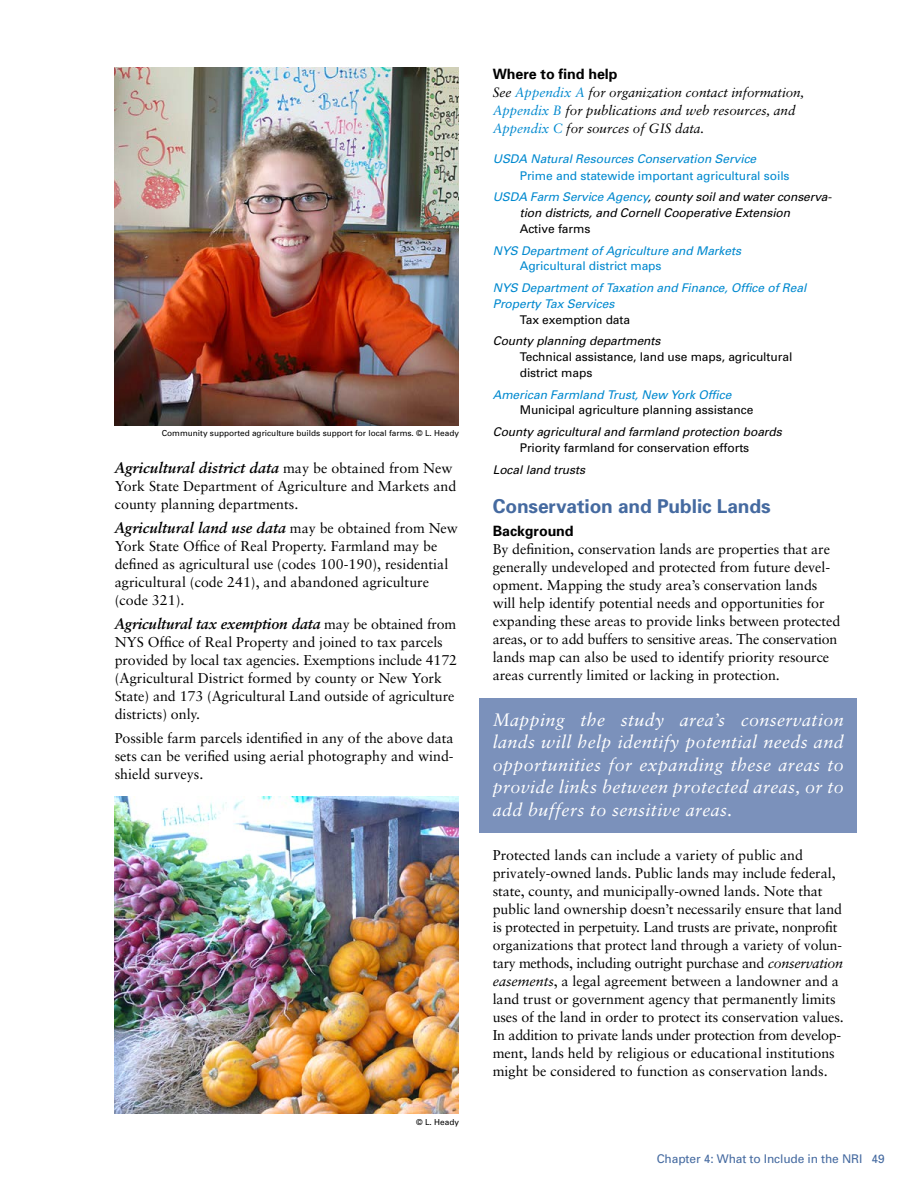
<style>
.page{position:relative;width:918px;height:1188px;background:#fff}
.page>*{position:absolute;margin:0;border:0;box-sizing:border-box;transform-origin:0 0}
.t1{font:700 19.2px "Univers";letter-spacing:-.005em;color:#456aa0}
.t2{font:italic 18px/22.5px "Sabon";letter-spacing:.02em;color:#fff;text-align:justify}
.t3{font:italic 700 15px "Sabon";color:#000}
.t4{font:14.4px/18px "Sabon";color:#000}
.t5{font:14.25px/18px "Sabon";letter-spacing:-.005em;color:#000}
.t6{font:700 14.25px "Univers";letter-spacing:-.005em;color:#000}
.t7{font:italic 13.5px "Sabon";letter-spacing:-.005em;color:#000}
.t8{font:italic 12px/15.8px "Univers";letter-spacing:-.005em;color:#000}
.t9{font:italic 12px "Univers";letter-spacing:-.005em;color:#0089cf}
.t10{font:12px "Univers";letter-spacing:-.005em;color:#000}
.t11{font:12px "Univers";letter-spacing:-.005em;color:#0089cf}
.t12{font:12px "Univers";letter-spacing:-.01em;color:#456aa0}
.t13{font:8.25px "Univers";color:#000}
.s1{font-weight:400;font-style:normal;font-size:14.25px}
.s2{color:#0089cf}
.s3{font-style:italic}
</style>
<div class="page">
<img style="left:115px;top:796px;width:344px;height:318px">
<img style="left:115px;top:68px;width:344px;height:357px">
<div style="left:479px;top:698px;width:378px;height:135px;background:#7b91bb"></div>
<p class="t13" style="left:162px;top:428px;width:299px">Community supported agriculture builds support for local farms. © L. Heady</p>
<p class="t3" style="left:115px;top:458px;width:339px">Agricultural district data <span class="s1">may be obtained from New</span></p>
<p class="t5" style="left:115px;top:477px;width:343px">York State Department of Agriculture and Markets and county planning departments.</p>
<p class="t3" style="left:115px;top:518px;width:345px">Agricultural land use data <span class="s1">may be obtained from New</span></p>
<p class="t5" style="left:115px;top:537px;width:335px">York State Office of Real Property. Farmland may be defined as agricultural use (codes 100-190), residential agricultural (code 241), and abandoned agriculture</p>
<p class="t5" style="left:115px;top:591px;width:71px">(code 321).</p>
<p class="t3" style="left:115px;top:614px;width:343px">Agricultural tax exemption data <span class="s1">may be obtained from</span></p>
<p class="t5" style="left:115px;top:633px;width:344px">NYS Office of Real Property and joined to tax parcels provided by local tax agencies. Exemptions include 4172 (Agricultural District formed by county or New York State) and 173 (Agricultural Land outside of agriculture districts) only.</p>
<p class="t5" style="left:115px;top:729px;width:340px">Possible farm parcels identified in any of the above data</p>
<p class="t4" style="left:115px;top:747px;width:340px">sets can be verified using aerial photography and wind&shy;shield surveys.</p>
<p class="t13" style="left:416px;top:1117px;width:44px">© L. Heady</p>
<p class="t6" style="left:493px;top:65px;width:126px">Where to find help</p>
<p class="t7" style="left:493px;top:85px;width:313px">See <span class="s2">Appendix A</span> for organization contact information,</p>
<p class="t7" style="left:493px;top:103px;width:304px"><span class="s2">Appendix B</span> for publications and web resources, and</p>
<p class="t7" style="left:493px;top:121px;width:213px"><span class="s2">Appendix C</span> for sources of GIS data.</p>
<p class="t9" style="left:493px;top:151px;width:265px">USDA Natural Resources Conservation Service</p>
<p class="t11" style="left:520px;top:168px;width:271px">Prime and statewide important agricultural soils</p>
<p class="t8" style="left:520px;top:189px;width:313px;text-indent:-27px"><span class="s2">USDA Farm Service Agency</span>, county soil and water conserva&shy;tion districts, and Cornell Cooperative Extension</p>
<p class="t10" style="left:520px;top:221px;width:72px">Active farms</p>
<p class="t9" style="left:493px;top:243px;width:250px">NYS Department of Agriculture and Markets</p>
<p class="t11" style="left:520px;top:259px;width:143px">Agricultural district maps</p>
<p class="t9" style="left:493px;top:280px;width:315px">NYS Department of Taxation and Finance, Office of Real</p>
<p class="t9" style="left:493px;top:296px;width:123px">Property Tax Services</p>
<p class="t10" style="left:520px;top:312px;width:112px">Tax exemption data</p>
<p class="t8" style="left:493px;top:333px;width:169px">County planning departments</p>
<p class="t10" style="left:520px;top:349px;width:274px">Technical assistance, land use maps, agricultural</p>
<p class="t10" style="left:520px;top:365px;width:74px">district maps</p>
<p class="t9" style="left:493px;top:387px;width:240px">American Farmland Trust, New York Office</p>
<p class="t10" style="left:520px;top:403px;width:235px">Municipal agriculture planning assistance</p>
<p class="t8" style="left:493px;top:424px;width:291px">County agricultural and farmland protection boards</p>
<p class="t10" style="left:520px;top:440px;width:231px">Priority farmland for conservation efforts</p>
<p class="t8" style="left:493px;top:462px;width:94px">Local land trusts</p>
<p class="t1" style="left:493px;top:494px;width:279px">Conservation and Public Lands</p>
<p class="t6" style="left:493px;top:522px;width:82px">Background</p>
<p class="t5" style="left:493px;top:540px;width:349px">By definition, conservation lands are properties that are generally undeveloped and protected from future devel&shy;opment. Mapping the study area’s conservation lands will help identify potential needs and opportunities for expanding these areas to provide links between protected areas, or to add buffers to sensitive areas. The conservation lands map can also be used to identify priority resource areas currently limited or lacking in protection.</p>
<p class="t2" style="left:493px;top:708px;width:353px">Mapping the study area’s conservation lands will help identify potential needs and opportunities for expanding these areas to provide links between protected areas, or to add buffers to sensitive areas.</p>
<p class="t5" style="left:493px;top:846px;width:312px">Protected lands can include a variety of public and</p>
<p class="t5" style="left:493px;top:864px;width:352px">privately-owned lands. Public lands may include federal, state, county, and municipally-owned lands. Note that public land ownership doesn’t necessarily ensure that land is protected in perpetuity. Land trusts are private, nonprofit organizations that protect land through a variety of volun&shy;tary methods, including outright purchase and <span class="s3">conservation easements</span>, a legal agreement between a landowner and a land trust or government agency that permanently limits uses of the land in order to protect its conservation values.<br>In addition to private lands under protection from develop&shy;ment, lands held by religious or educational institutions might be considered to function as conservation lands.</p>
<p class="t12" style="left:657px;top:1151px;width:207px">Chapter 4: What to Include in the NRI</p>
<p class="t12" style="left:871px;top:1151px;width:15px">49</p>
</div>
